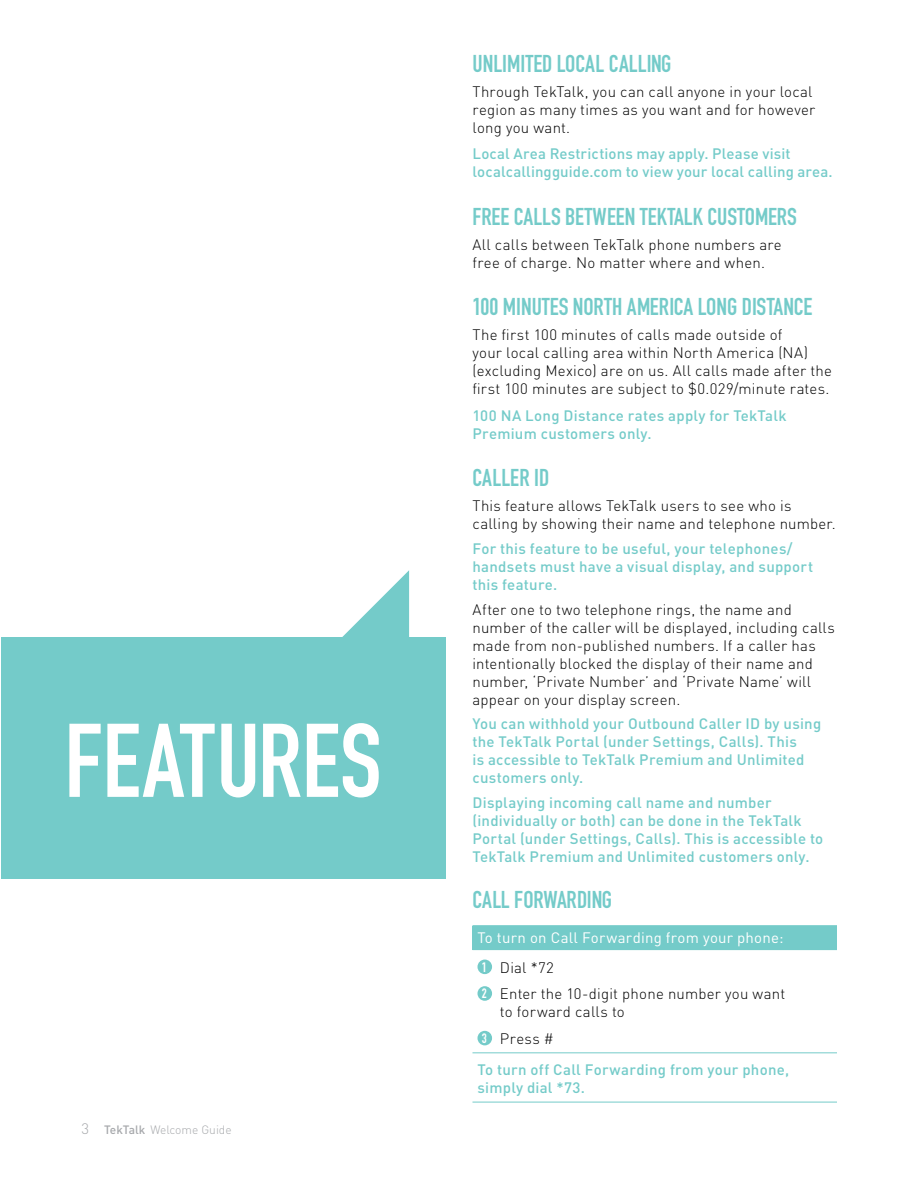
<style>
.page{position:relative;width:918px;height:1188px;background:#fff}
.page>*{position:absolute;margin:0;border:0;box-sizing:border-box;transform-origin:0 0}
.t1{font:102.75px "DIN Engschrift";color:#fff}
.t2{font:24px "DIN Engschrift";color:#74cbc9}
.t3{font:300 15px/18px "DIN";letter-spacing:.015em;color:#000}
.t4{font:500 15px/18px "DIN";letter-spacing:.015em;color:#74cbc9}
.t5{font:15px/29.7px "DIN";letter-spacing:.015em;color:#fff}
.t6{font:300 12px "DIN";color:#a7a9ac}
.s1{font-size:15px}
.s2{font-weight:500}
.s3{font-family:"DIN Engschrift Alternate";font-size:13.5px}
.s4{font-weight:300;color:#000}
.s5{font-family:"DIN Engschrift Alternate";font-weight:400;font-size:13.5px;color:#fff}
</style>
<div class="page">
<div style="left:472px;top:926px;width:365px;height:24px;background:#74cbc9"></div>
<hr style="left:472px;top:925px;width:365px;height:1px;background:#74cbc9">
<hr style="left:472px;top:1052px;width:365px;height:1px;background:#74cbc9">
<hr style="left:472px;top:1102px;width:365px;height:1px;background:#74cbc9">
<div style="left:477px;top:960px;width:15px;height:14px;background:#74cbc9;border-radius:50%"></div>
<div style="left:477px;top:986px;width:15px;height:15px;background:#74cbc9;border-radius:50%"></div>
<div style="left:477px;top:1031px;width:15px;height:14px;background:#74cbc9;border-radius:50%"></div>
<div style="left:1px;top:637px;width:445px;height:242px;background:#74cbc9"></div>
<svg style="left:342px;top:570px;width:67px;height:67px"></svg>
<h1 class="t1" style="left:64px;top:701px;width:313px">FEATURES</h1>
<p class="t6" style="left:82px;top:1122px;width:152px"><span class="s1">3</span> <span class="s2">TekTalk</span> Welcome Guide</p>
<h2 class="t2" style="left:472px;top:50px;width:30px">UNLIMITED</h2>
<h2 class="t2" style="left:557px;top:50px;width:114px">LOCAL CALLING</h2>
<p class="t3" style="left:472px;top:82px;width:344px">Through TekTalk, you can call anyone in your local region as many times as you want and for however long you want.</p>
<p class="t4" style="left:472px;top:144px;width:362px">Local Area Restrictions may apply. Please visit localcallingguide.com to view your local calling area.</p>
<h2 class="t2" style="left:472px;top:203px;width:114px">FREE CALLS BETWEE</h2>
<h2 class="t2" style="left:625px;top:203px;width:174px">N TEKTALK CUSTOMERS</h2>
<p class="t3" style="left:472px;top:235px;width:311px">All calls between TekTalk phone numbers are free of charge. No matter where and when.</p>
<h2 class="t2" style="left:472px;top:293px;width:331px">100 MINUTES NORTH AMERICA LONG DISTANCE</h2>
<p class="t3" style="left:472px;top:326px;width:361px">The first 100 minutes of calls made outside of<br>your local calling area within North America (NA) (excluding Mexico) are on us. All calls made after the first 100 minutes are subject to $0.029/minute rates.</p>
<p class="t4" style="left:472px;top:406px;width:316px">100 NA Long Distance rates apply for TekTalk<br>Premium customers only.</p>
<h2 class="t2" style="left:472px;top:464px;width:78px">CALLER ID</h2>
<p class="t3" style="left:472px;top:497px;width:365px">This feature allows TekTalk users to see who is calling by showing their name and telephone number.</p>
<p class="t4" style="left:472px;top:539px;width:342px">For this feature to be useful, your telephones/ handsets must have a visual display, and support this feature.</p>
<p class="t3" style="left:472px;top:600px;width:364px">After one to two telephone rings, the name and number of the caller will be displayed, including calls made from non-published numbers. If a caller has intentionally blocked the display of their name and number, ‘Private Number’ and ‘Private Name’ will appear on your display screen.</p>
<p class="t4" style="left:472px;top:715px;width:350px">You can withhold your Outbound Caller ID by using the TekTalk Portal (under Settings, Calls). This<br>is accessible to TekTalk Premium and Unlimited customers only.</p>
<p class="t4" style="left:472px;top:793px;width:352px">Displaying incoming call name and number (individually or both) can be done in the TekTalk Portal (under Settings, Calls). This is accessible to TekTalk Premium and Unlimited customers only.</p>
<h2 class="t2" style="left:472px;top:885px;width:139px">CALL FORWARDING</h2>
<p class="t5" style="left:477px;top:922px;width:308px">To turn on Call Forwarding from your phone:<br><span class="s3">1</span> <span class="s4">Dial *72</span></p>
<p class="t3" style="left:500px;top:985px;width:287px;text-indent:-18px"><span class="s5">2</span> Enter the 10-digit phone number you want to forward calls to</p>
<p class="t4" style="left:477px;top:1022px;width:313px;line-height:31.2px"><span class="s5">3</span> <span class="s4">Press #<br></span>To turn off Call Forwarding from your phone,</p>
<p class="t4" style="left:477px;top:1078px;width:109px">simply dial *73.</p>
</div>
